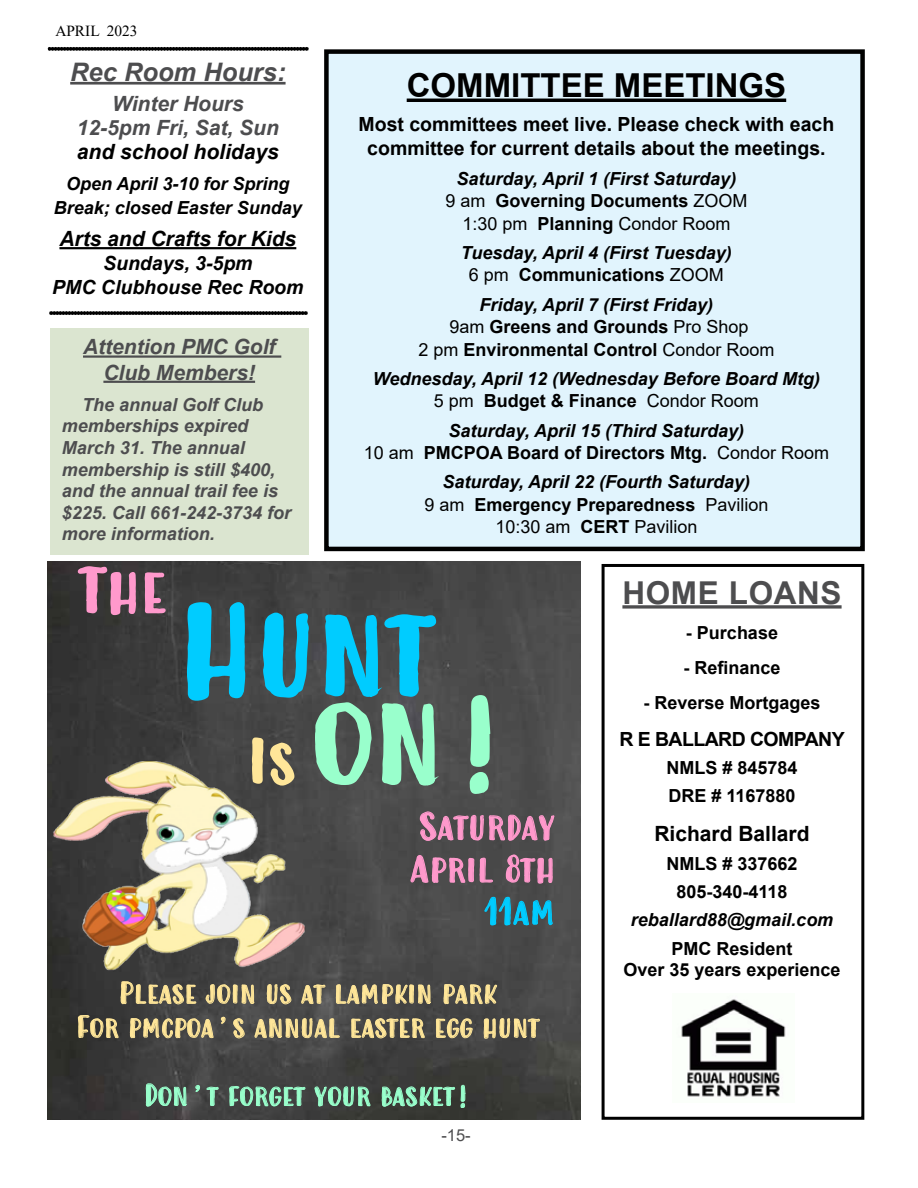
<style>
.page{position:relative;width:918px;height:1188px;background:#fff}
.page>*{position:absolute;margin:0;border:0;box-sizing:border-box;transform-origin:0 0}
.t1{font:115.05px "Modern Love Caps";color:#0cf;scale:1.17 1}
.t2{font:115.05px "Modern Love Caps";color:#9fc;scale:1.17 1}
.t3{font:57.45px "Modern Love Caps";color:#f9c;scale:1.17 1}
.t4{font:57.45px "Modern Love Caps";color:#ffe699;scale:1.17 1}
.t5{font:34.5px/42.5px "Modern Love Caps";color:#f9c;scale:1.17 1}
.t6{font:34.5px "Modern Love Caps";color:#0cf;scale:1.17 1}
.t7{font:700 33px "Arial";color:#000}
.t8{font:700 31.5px "Arial";letter-spacing:.02em;color:#4d4d4f}
.t9{font:26.85px/34px "Modern Love Caps";color:#ffe699;text-align:center;scale:1.17 1}
.t10{font:26.85px "Modern Love Caps";color:#9fc;scale:1.17 1}
.t11{font:italic 700 25.5px "Arial";color:#4d4d4f}
.t12{font:italic 700 21px/24px "Arial";color:#4d4d4f;text-align:center}
.t13{font:italic 700 21px "Arial";color:#000}
.t14{font:700 21px "Arial";color:#000}
.t15{font:700 19.5px/24px "Arial";color:#000;text-align:center}
.t16{font:italic 700 19.5px/24px "Arial";color:#000;text-align:center}
.t17{font:700 19.5px "Arial";letter-spacing:-.03em;color:#000}
.t18{font:italic 700 18px/22.5px "Arial";color:#000;text-align:center}
.t19{font:700 18px/28.3px "Arial";color:#000;text-align:center}
.t20{font:italic 700 18px/21.6px "Arial";color:#4d4d4f}
.t21{font:16.5px "Arial";color:#4d4d4f}
.t22{font:15.3px "Times New Roman";color:#000}
.s1{font-weight:400;font-style:normal}
.s2{font-style:normal}
.s3{font-style:italic}
.s4{font-weight:400}
</style>
<div class="page">
<img style="left:48px;top:562px;width:532px;height:558px">
<img style="left:48px;top:751px;width:265px;height:233px">
<img style="left:681px;top:999px;width:105px;height:98px">
<div style="left:602px;top:564px;width:262px;height:556px;border:3px solid #000"></div>
<svg style="left:622px;top:605px;width:220px;height:4px"></svg>
<div style="left:50px;top:329px;width:258px;height:226px;background:#dbe5d0"></div>
<svg style="left:49px;top:311px;width:259px;height:4px"></svg>
<hr style="left:70px;top:82px;width:216px;height:3px;background:#4d4d4f">
<hr style="left:59px;top:247px;width:237px;height:2px;background:#000">
<svg style="left:48px;top:47px;width:261px;height:4px"></svg>
<hr style="left:83px;top:355px;width:198px;height:3px;background:#4d4d4f">
<hr style="left:103px;top:381px;width:152px;height:2px;background:#4d4d4f">
<div style="left:326px;top:52px;width:537px;height:497px;background:#e1f4fd"></div>
<div style="left:324px;top:49px;width:541px;height:502px;border:4px solid #000"></div>
<hr style="left:407px;top:99px;width:379px;height:3px;background:#000">
<p class="t22" style="left:55px;top:20px;width:84px">APRIL 2023</p>
<h3 class="t11" style="left:70px;top:55px;width:217px">Rec Room Hours:</h3>
<p class="t12" style="left:77px;top:93px;width:203px">Winter Hours<br>12-5pm Fri, Sat, Sun</p>
<p class="t13" style="left:77px;top:138px;width:203px">and school holidays</p>
<p class="t18" style="left:54px;top:172px;width:250px;line-height:24px">Open April 3-10 for Spring<br>Break; closed Easter Sunday</p>
<p class="t13" style="left:59px;top:225px;width:238px">Arts and Crafts for Kids</p>
<p class="t16" style="left:52px;top:252px;width:253px">Sundays, 3-5pm<br>PMC Clubhouse Rec Room</p>
<p class="t12" style="left:83px;top:335px;width:194px;line-height:25.2px">Attention PMC Golf<br>Club Members!</p>
<p class="t20" style="left:62px;top:394px;width:231px;text-indent:20px">The annual Golf Club memberships expired<br>March 31. The annual membership is still $400, and the annual trail fee is $225. Call 661-242-3734 for more information.</p>
<h3 class="t7" style="left:407px;top:62px;width:381px">COMMITTEE MEETINGS</h3>
<p class="t15" style="left:359px;top:113px;width:477px">Most committees meet live. Please check with each committee for current details about the meetings.</p>
<p class="t18" style="left:445px;top:167px;width:304px">Saturday, April 1 (First Saturday)<br><span class="s1">9 am</span> <span class="s2">Governing Documents</span> <span class="s1">ZOOM<br>1:30 pm</span> <span class="s2">Planning</span> <span class="s1">Condor Room</span></p>
<p class="t18" style="left:461px;top:242px;width:273px">Tuesday, April 4 (First Tuesday)<br><span class="s1">6 pm</span> <span class="s2">Communications</span> <span class="s1">ZOOM</span></p>
<p class="t19" style="left:418px;top:293px;width:358px;line-height:22.5px"><span class="s3">Friday, April 7 (First Friday)<br></span><span class="s4">9am</span> Greens and Grounds <span class="s4">Pro Shop<br>2 pm</span> Environmental Control <span class="s4">Condor Room</span></p>
<p class="t18" style="left:373px;top:368px;width:449px">Wednesday, April 12 (Wednesday Before Board Mtg)<br><span class="s1">5 pm</span> <span class="s2">Budget &amp; Finance</span> <span class="s1">Condor Room</span></p>
<p class="t18" style="left:364px;top:419px;width:467px">Saturday, April 15 (Third Saturday)<br><span class="s1">10 am</span> <span class="s2">PMCPOA Board of Directors Mtg.</span> <span class="s1">Condor Room</span></p>
<p class="t18" style="left:424px;top:471px;width:346px">Saturday, April 22 (Fourth Saturday)<br><span class="s1">9 am</span> <span class="s2">Emergency Preparedness</span> <span class="s1">Pavilion<br>10:30 am</span> <span class="s2">CERT</span> <span class="s1">Pavilion</span></p>
<h2 class="t3" style="left:79px;top:554px;width:76px">The</h2>
<h1 class="t1" style="left:176px;top:577px;width:221px">Hunt</h1>
<h2 class="t4" style="left:247px;top:725px;width:43px">Is</h2>
<h1 class="t2" style="left:312px;top:666px;width:176px">on!</h1>
<h3 class="t5" style="left:410px;top:806px;width:126px">Saturday<br>April 8th</h3>
<h3 class="t6" style="left:484px;top:889px;width:62px">11am</h3>
<h3 class="t9" style="left:76px;top:977px;width:398px">Please join us at lampkin park<br>For pmcpoa’s annual easter egg hunt</h3>
<h3 class="t10" style="left:143px;top:1078px;width:282px">Don’t forget your basket!</h3>
<p class="t21" style="left:441px;top:1123px;width:31px">-15-</p>
<h3 class="t8" style="left:622px;top:570px;width:221px">HOME LOANS</h3>
<p class="t19" style="left:686px;top:618px;width:94px">- Purchase</p>
<p class="t19" style="left:684px;top:653px;width:99px">- Refinance</p>
<p class="t19" style="left:643px;top:689px;width:179px">- Reverse Mortgages</p>
<p class="t17" style="left:620px;top:725px;width:227px">R E BALLARD COMPANY</p>
<p class="t19" style="left:666px;top:754px;width:133px;text-align:left">NMLS # 845784<br>DRE # 1167880</p>
<p class="t14" style="left:654px;top:819px;width:157px">Richard Ballard</p>
<p class="t19" style="left:666px;top:849px;width:133px">NMLS # 337662<br>805-340-4118</p>
<p class="t18" style="left:631px;top:909px;width:204px">reballard88@gmail.com</p>
<p class="t19" style="left:623px;top:938px;width:219px;line-height:21.6px">PMC Resident<br>Over 35 years experience</p>
</div>
